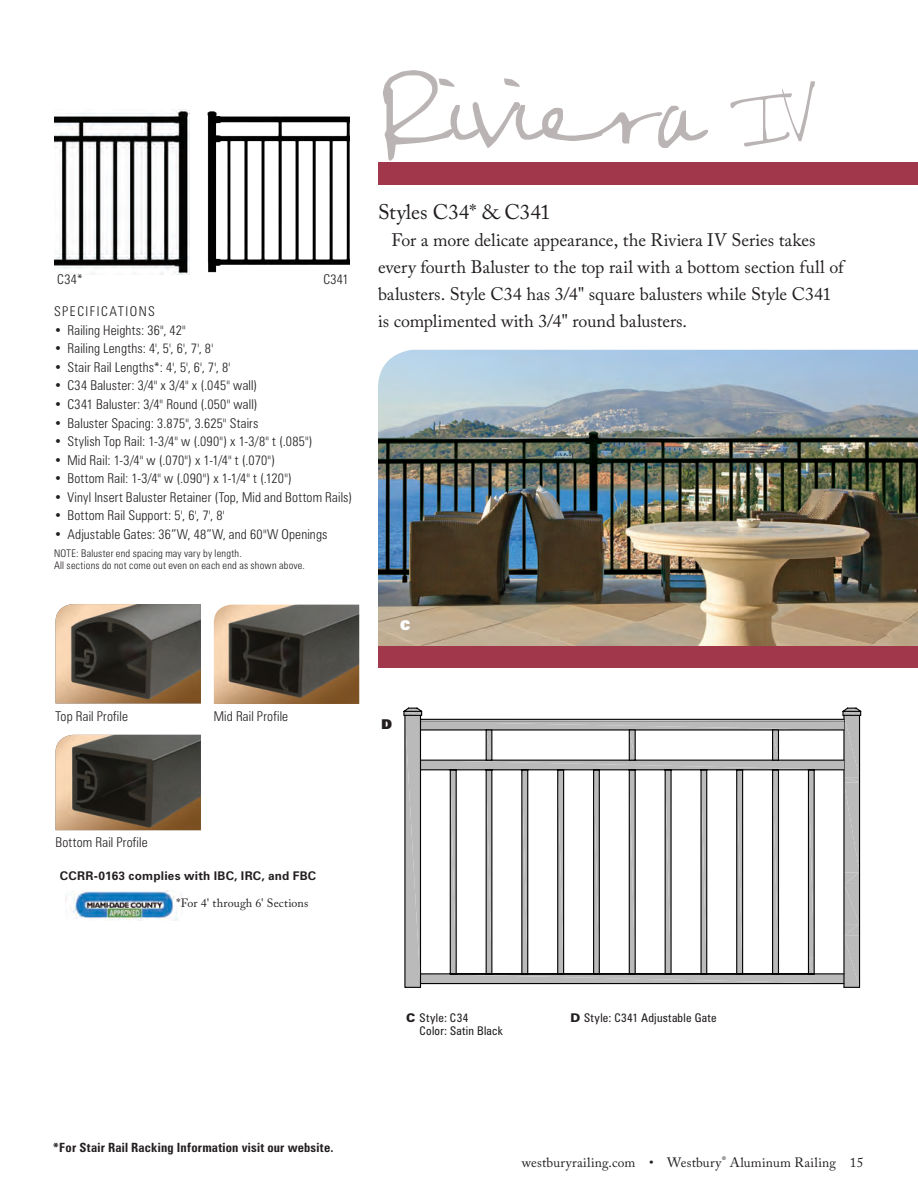
<style>
.page{position:relative;width:918px;height:1188px;background:#fff}
.page>*{position:absolute;margin:0;border:0;box-sizing:border-box;transform-origin:0 0}
.t1{font:81.75px "FG Rebecca Script";color:#bab5b4}
.t2{font:21px "Adobe Caslon Pro";letter-spacing:-.005em;color:#231f20}
.t3{font:18px/27px "Adobe Caslon Pro";letter-spacing:-.005em;color:#231f20}
.t4{font:300 condensed 13.5px "Zurich BT";letter-spacing:.01em;color:#231f20}
.t5{font:13.5px "Adobe Caslon Pro";letter-spacing:.015em;color:#231f20}
.t6{font:300 condensed 13.5px "Zurich BT";letter-spacing:.115em;color:#231f20}
.t7{font:900 13.5px "Zurich BT";color:#fff}
.t8{font:900 13.5px "Zurich BT";color:#231f20}
.t9{font:700 condensed 12.75px "Zurich BT";letter-spacing:.015em;color:#231f20}
.t10{font:condensed 12px/13.5px "Zurich BT";letter-spacing:.02em;color:#231f20}
.t11{font:700 12px "Zurich BT";letter-spacing:.02em;color:#231f20}
.t12{font:12px "Adobe Caslon Pro";letter-spacing:.015em;color:#231f20}
.t13{font:300 condensed 10.5px "Zurich BT";letter-spacing:.02em;color:#231f20}
.s1{font-size:54px}
.s2{font-weight:900;font-stretch:normal}
</style>
<div class="page">
<img style="left:378px;top:350px;width:540px;height:297px">
<div style="left:378px;top:162px;width:540px;height:22px;background:#a0374a"></div>
<img style="left:207px;top:111px;width:143px;height:162px">
<img style="left:54px;top:110px;width:136px;height:164px">
<img style="left:65px;top:890px;width:117px;height:30px">
<div style="left:378px;top:647px;width:540px;height:21px;background:#a0374a"></div>
<img style="left:55px;top:604px;width:146px;height:99px">
<img style="left:55px;top:735px;width:146px;height:95px">
<img style="left:214px;top:605px;width:145px;height:99px">
<svg style="left:403px;top:707px;width:459px;height:281px"></svg>
<p class="t4" style="left:57px;top:271px;width:27px">C34*</p>
<p class="t4" style="left:323px;top:271px;width:27px">C341</p>
<p class="t6" style="left:54px;top:303px;width:103px">SPECIFICATIONS</p>
<p class="t4" style="left:54px;top:322px;width:133px">• Railing Heights: 36", 42"</p>
<p class="t4" style="left:54px;top:340px;width:161px">• Railing Lengths: 4', 5', 6', 7', 8'</p>
<p class="t4" style="left:54px;top:359px;width:178px">• Stair Rail Lengths*: 4', 5', 6', 7', 8'</p>
<p class="t4" style="left:54px;top:377px;width:205px">• C34 Baluster: 3/4" x 3/4" x (.045" wall)</p>
<p class="t4" style="left:54px;top:396px;width:205px">• C341 Baluster: 3/4" Round (.050" wall)</p>
<p class="t4" style="left:54px;top:415px;width:206px">• Baluster Spacing: 3.875", 3.625" Stairs</p>
<p class="t4" style="left:54px;top:433px;width:260px">• Stylish Top Rail: 1-3/4" w (.090") x 1-3/8" t (.085")</p>
<p class="t4" style="left:54px;top:452px;width:223px">• Mid Rail: 1-3/4" w (.070") x 1-1/4" t (.070")</p>
<p class="t4" style="left:54px;top:470px;width:240px">• Bottom Rail: 1-3/4" w (.090") x 1-1/4" t (.120")</p>
<p class="t4" style="left:54px;top:489px;width:300px">• Vinyl Insert Baluster Retainer (Top, Mid and Bottom Rails)</p>
<p class="t4" style="left:54px;top:507px;width:172px">• Bottom Rail Support: 5', 6', 7', 8'</p>
<p class="t4" style="left:54px;top:526px;width:275px">• Adjustable Gates: 36”W, 48”W, and 60"W Openings</p>
<p class="t13" style="left:54px;top:547px;width:189px">NOTE: Baluster end spacing may vary by length.</p>
<p class="t13" style="left:54px;top:559px;width:253px">All sections do not come out even on each end as shown above.</p>
<p class="t1" style="left:378px;top:63px;width:435px">Riviera <span class="s1">IV</span></p>
<p class="t2" style="left:378px;top:199px;width:174px">Styles C34* &amp; C341</p>
<p class="t3" style="left:378px;top:226px;width:467px;text-indent:14px">For a more delicate appearance, the Riviera IV Series takes every fourth Baluster to the top rail with a bottom section full of balusters. Style C34 has 3/4" square balusters while Style C341 is complimented with 3/4" round balusters.</p>
<p class="t7" style="left:400px;top:617px;width:12px">C</p>
<p class="t4" style="left:55px;top:708px;width:74px">Top Rail Profile</p>
<p class="t4" style="left:214px;top:708px;width:76px">Mid Rail Profile</p>
<p class="t8" style="left:381px;top:716px;width:12px">D</p>
<p class="t4" style="left:55px;top:834px;width:94px">Bottom Rail Profile</p>
<p class="t11" style="left:60px;top:869px;width:258px">CCRR-0163 complies with IBC, IRC, and FBC</p>
<p class="t12" style="left:177px;top:895px;width:133px">*For 4' through 6' Sections</p>
<p class="t9" style="left:53px;top:1140px;width:282px">*For Stair Rail Racking Information visit our website.</p>
<p class="t10" style="left:420px;top:1011px;width:85px;text-indent:-13px"><span class="s2">C</span> Style: C34<br>Color: Satin Black</p>
<p class="t10" style="left:570px;top:1011px;width:148px"><span class="s2">D</span> Style: C341 Adjustable Gate</p>
<p class="t5" style="left:522px;top:1154px;width:343px">westburyrailing.com • Westbury<sup>®</sup> Aluminum Railing 15</p>
</div>
